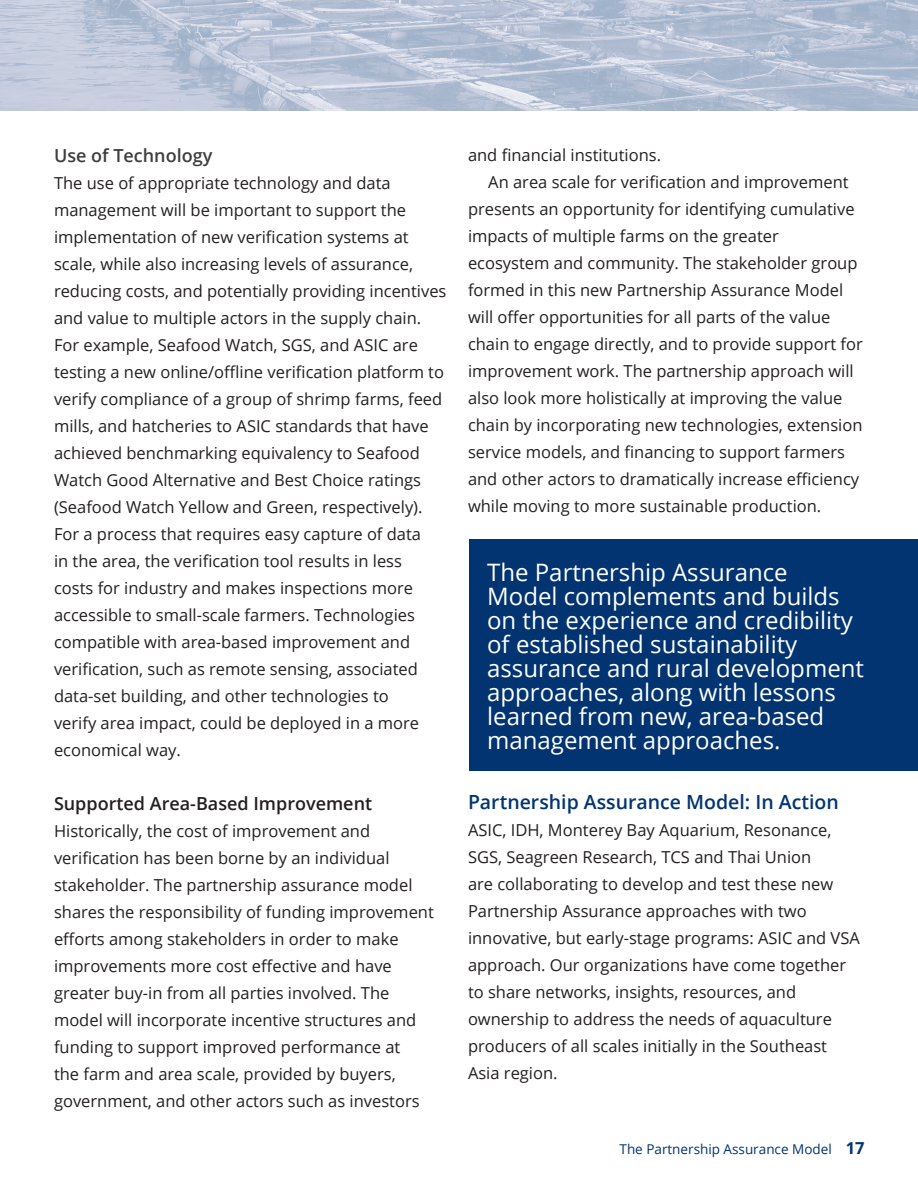
<style>
.page{position:relative;width:918px;height:1188px;background:#fff}
.page>*{position:absolute;margin:0;border:0;box-sizing:border-box;transform-origin:0 0}
.t1{font:24px/24px "Open Sans";color:#fff}
.t2{font:600 19.5px "Open Sans";color:#013471}
.t3{font:600 18px "Open Sans";color:#231f20}
.t4{font:600 18px "Open Sans";color:#3e3e3f}
.t5{font:16.5px/27px "Open Sans";color:#231f20}
.t6{font:13.5px "Open Sans";color:#013471}
.s1{font-weight:700;font-size:16.5px}
</style>
<div class="page">
<img style="left:0;top:0;width:918px;height:110px">
<div style="left:470px;top:539px;width:448px;height:232px;background:#013471"></div>
<p class="t4" style="left:54px;top:143px;width:160px">Use of Technology</p>
<p class="t5" style="left:54px;top:169px;width:354px">The use of appropriate technology and data management will be important to support the</p>
<p class="t5" style="left:54px;top:223px;width:356px">implementation of new verification systems at</p>
<p class="t5" style="left:54px;top:250px;width:394px">scale, while also increasing levels of assurance, reducing costs, and potentially providing incentives and value to multiple actors in the supply chain.<br>For example, Seafood Watch, SGS, and ASIC are</p>
<p class="t5" style="left:54px;top:358px;width:392px">testing a new online/offline verification platform to</p>
<p class="t5" style="left:54px;top:385px;width:390px">verify compliance of a group of shrimp farms, feed mills, and hatcheries to ASIC standards that have achieved benchmarking equivalency to Seafood Watch Good Alternative and Best Choice ratings (Seafood Watch Yellow and Green, respectively).<br>For a process that requires easy capture of data</p>
<p class="t5" style="left:54px;top:547px;width:350px">in the area, the verification tool results in less</p>
<p class="t5" style="left:54px;top:574px;width:362px;text-align:justify">costs for industry and makes inspections more accessible to small-scale farmers. Technologies compatible with area-based improvement and</p>
<p class="t5" style="left:54px;top:655px;width:366px">verification, such as remote sensing, associated</p>
<p class="t5" style="left:54px;top:682px;width:367px">data-set building, and other technologies to verify area impact, could be deployed in a more economical way.</p>
<p class="t3" style="left:54px;top:791px;width:320px">Supported Area-Based Improvement</p>
<p class="t5" style="left:54px;top:817px;width:318px">Historically, the cost of improvement and</p>
<p class="t5" style="left:54px;top:844px;width:337px">verification has been borne by an individual</p>
<p class="t5" style="left:54px;top:871px;width:381px">stakeholder. The partnership assurance model shares the responsibility of funding improvement</p>
<p class="t5" style="left:54px;top:925px;width:346px">efforts among stakeholders in order to make improvements more cost effective and have</p>
<p class="t5" style="left:54px;top:979px;width:367px">greater buy-in from all parties involved. The model will incorporate incentive structures and funding to support improved performance at the farm and area scale, provided by buyers, government, and other actors such as investors</p>
<p class="t5" style="left:488px;top:141px;width:362px;text-indent:-20px">and financial institutions.<br>An area scale for verification and improvement</p>
<p class="t5" style="left:468px;top:195px;width:391px">presents an opportunity for identifying cumulative impacts of multiple farms on the greater ecosystem and community. The stakeholder group formed in this new Partnership Assurance Model</p>
<p class="t5" style="left:468px;top:303px;width:364px">will offer opportunities for all parts of the value</p>
<p class="t5" style="left:468px;top:330px;width:396px">chain to engage directly, and to provide support for improvement work. The partnership approach will also look more holistically at improving the value chain by incorporating new technologies, extension</p>
<p class="t5" style="left:468px;top:438px;width:393px">service models, and financing to support farmers and other actors to dramatically increase efficiency</p>
<p class="t5" style="left:468px;top:492px;width:355px">while moving to more sustainable production.</p>
<p class="t1" style="left:487px;top:560px;width:378px">The Partnership Assurance<br>Model complements and builds on the experience and credibility of established sustainability assurance and rural development approaches, along with lessons learned from new, area-based management approaches.</p>
<p class="t2" style="left:468px;top:789px;width:372px">Partnership Assurance Model: In Action</p>
<p class="t5" style="left:468px;top:816px;width:393px">ASIC, IDH, Monterey Bay Aquarium, Resonance, SGS, Seagreen Research, TCS and Thai Union<br>are collaborating to develop and test these new Partnership Assurance approaches with two innovative, but early-stage programs: ASIC and VSA</p>
<p class="t5" style="left:468px;top:951px;width:380px">approach. Our organizations have come together</p>
<p class="t5" style="left:468px;top:978px;width:365px">to share networks, insights, resources, and ownership to address the needs of aquaculture producers of all scales initially in the Southeast Asia region.</p>
<p class="t6" style="left:620px;top:1140px;width:247px">The Partnership Assurance Model <span class="s1">17</span></p>
</div>
